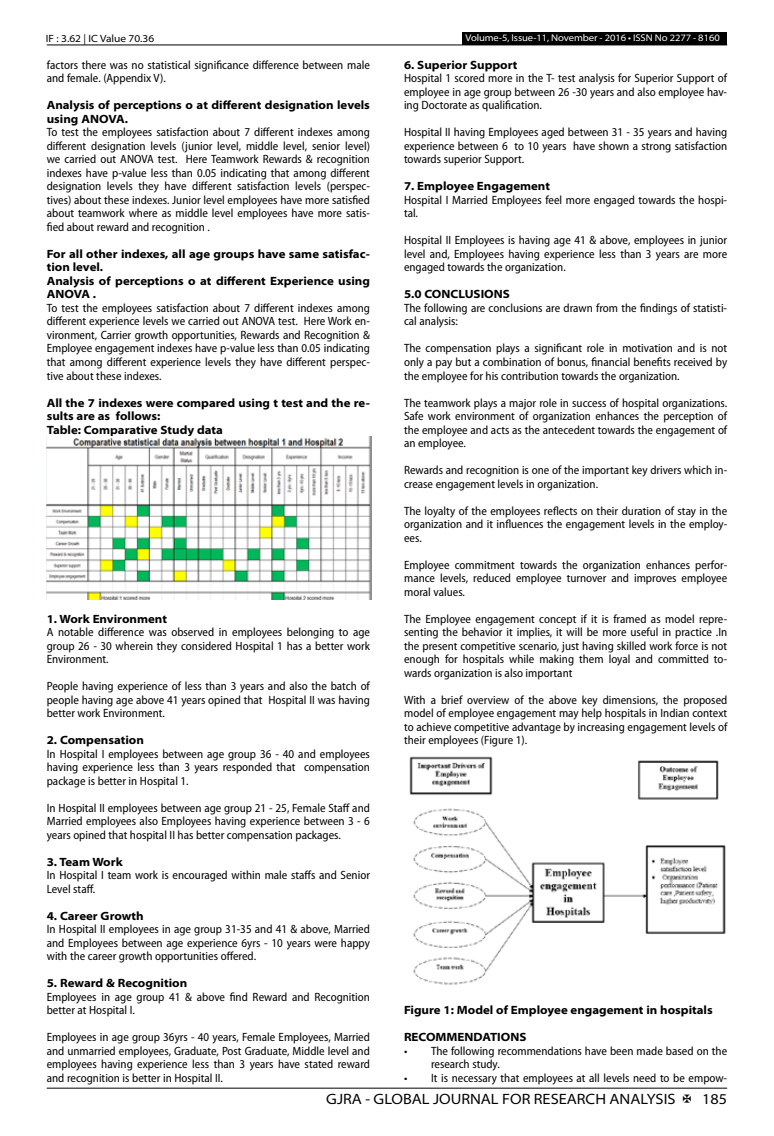
<style>
.page{position:relative;width:774px;height:1136px;background:#fff}
.page>*{position:absolute;margin:0;border:0;box-sizing:border-box;transform-origin:0 0}
.t1{font:semi-expanded 15px "Myriad Pro";color:#000}
.t2{font:semi-condensed 12px/13.5px "Myriad Pro";color:#000;text-align:justify}
.t3{font:700 semi-expanded 12px/13.5px "Myriad Pro";color:#000}
.t4{font:semi-expanded 10.5px "Myriad Pro";color:#000}
.t5{font:semi-expanded 9.75px "Myriad Pro";letter-spacing:-.01em;color:#fff}
</style>
<div class="page">
<hr style="left:47px;top:1087px;width:680px;height:1px;background:#000">
<div style="left:462px;top:32px;width:265px;height:13px;background:#000"></div>
<hr style="left:47px;top:45px;width:680px;height:1px;background:#000">
<img style="left:47px;top:436px;width:324px;height:164px">
<img style="left:409px;top:756px;width:317px;height:229px">
<p class="t4" style="left:46px;top:32px;width:110px">IF : 3.62 | IC Value 70.36</p>
<p class="t2" style="left:47px;top:58px;width:325px">factors there was no statistical significance difference between male and female. (Appendix V).</p>
<p class="t3" style="left:47px;top:99px;width:325px">Analysis of perceptions o at different designation levels using ANOVA.</p>
<p class="t2" style="left:47px;top:126px;width:325px">To test the employees satisfaction about 7 different indexes among different designation levels (junior level, middle level, senior level) we carried out ANOVA test. Here Teamwork Rewards &amp; recognition indexes have p-value less than 0.05 indicating that among different designation levels they have different satisfaction levels (perspec&shy;tives) about these indexes. Junior level employees have more satisfied about teamwork where as middle level employees have more satis&shy;fied about reward and recognition .</p>
<p class="t3" style="left:47px;top:247px;width:325px">For all other indexes, all age groups have same satisfac&shy;tion level.<br>Analysis of perceptions o at different Experience using ANOVA .</p>
<p class="t2" style="left:47px;top:301px;width:325px">To test the employees satisfaction about 7 different indexes among different experience levels we carried out ANOVA test. Here Work en&shy;vironment, Carrier growth opportunities, Rewards and Recognition &amp; Employee engagement indexes have p-value less than 0.05 indicating that among different experience levels they have different perspec&shy;tive about these indexes.</p>
<p class="t3" style="left:47px;top:396px;width:325px">All the 7 indexes were compared using t test and the re&shy;sults are as follows:<br>Table: Comparative Study data</p>
<p class="t3" style="left:47px;top:612px;width:122px">1. Work Environment</p>
<p class="t2" style="left:47px;top:625px;width:325px">A notable difference was observed in employees belonging to age group 26 - 30 wherein they considered Hospital 1 has a better work Environment.</p>
<p class="t2" style="left:47px;top:679px;width:325px">People having experience of less than 3 years and also the batch of people having age above 41 years opined that Hospital II was having better work Environment.</p>
<p class="t3" style="left:47px;top:733px;width:99px">2. Compensation</p>
<p class="t2" style="left:47px;top:747px;width:325px">In Hospital I employees between age group 36 - 40 and employees having experience less than 3 years responded that compensation package is better in Hospital 1.</p>
<p class="t2" style="left:47px;top:801px;width:325px">In Hospital II employees between age group 21 - 25, Female Staff and Married employees also Employees having experience between 3 - 6 years opined that hospital II has better compensation packages.</p>
<p class="t3" style="left:47px;top:855px;width:77px">3. Team Work</p>
<p class="t2" style="left:47px;top:868px;width:325px">In Hospital I team work is encouraged within male staffs and Senior<br>Level staff.</p>
<p class="t3" style="left:47px;top:909px;width:98px">4. Career Growth</p>
<p class="t2" style="left:47px;top:922px;width:325px">In Hospital II employees in age group 31-35 and 41 &amp; above, Married and Employees between age experience 6yrs - 10 years were happy with the career growth opportunities offered.</p>
<p class="t3" style="left:47px;top:976px;width:142px">5. Reward &amp; Recognition</p>
<p class="t2" style="left:47px;top:990px;width:325px">Employees in age group 41 &amp; above find Reward and Recognition better at Hospital I.</p>
<p class="t2" style="left:47px;top:1030px;width:325px">Employees in age group 36yrs - 40 years, Female Employees, Married and unmarried employees, Graduate, Post Graduate, Middle level and employees having experience less than 3 years have stated reward and recognition is better in Hospital II.</p>
<p class="t5" style="left:465px;top:32px;width:256px">Volume-5, Issue-11, November - 2016 • ISSN No 2277 - 8160</p>
<p class="t3" style="left:404px;top:58px;width:115px">6. Superior Support</p>
<p class="t2" style="left:404px;top:72px;width:325px">Hospital 1 scored more in the T- test analysis for Superior Support of employee in age group between 26 -30 years and also employee hav&shy;ing Doctorate as qualification.</p>
<p class="t2" style="left:404px;top:126px;width:325px">Hospital II having Employees aged between 31 - 35 years and having experience between 6 to 10 years have shown a strong satisfaction towards superior Support.</p>
<p class="t3" style="left:404px;top:180px;width:147px">7. Employee Engagement</p>
<p class="t2" style="left:404px;top:193px;width:325px">Hospital I Married Employees feel more engaged towards the hospi&shy;tal.</p>
<p class="t2" style="left:404px;top:234px;width:325px">Hospital II Employees is having age 41 &amp; above, employees in junior level and, Employees having experience less than 3 years are more engaged towards the organization.</p>
<p class="t3" style="left:404px;top:288px;width:107px">5.0 CONCLUSIONS</p>
<p class="t2" style="left:404px;top:301px;width:325px">The following are conclusions are drawn from the findings of statisti&shy;cal analysis:</p>
<p class="t2" style="left:404px;top:342px;width:325px">The compensation plays a significant role in motivation and is not only a pay but a combination of bonus, financial benefits received by the employee for his contribution towards the organization.</p>
<p class="t2" style="left:404px;top:396px;width:325px">The teamwork plays a major role in success of hospital organizations.<br>Safe work environment of organization enhances the perception of the employee and acts as the antecedent towards the engagement of an employee.</p>
<p class="t2" style="left:404px;top:463px;width:325px">Rewards and recognition is one of the important key drivers which in&shy;crease engagement levels in organization.</p>
<p class="t2" style="left:404px;top:504px;width:325px">The loyalty of the employees reflects on their duration of stay in the organization and it influences the engagement levels in the employ&shy;ees.</p>
<p class="t2" style="left:404px;top:558px;width:325px">Employee commitment towards the organization enhances perfor&shy;mance levels, reduced employee turnover and improves employee moral values.</p>
<p class="t2" style="left:404px;top:612px;width:325px">The Employee engagement concept if it is framed as model repre&shy;senting the behavior it implies, it will be more useful in practice .In the present competitive scenario, just having skilled work force is not enough for hospitals while making them loyal and committed to&shy;wards organization is also important</p>
<p class="t2" style="left:404px;top:693px;width:325px">With a brief overview of the above key dimensions, the proposed model of employee engagement may help hospitals in Indian context to achieve competitive advantage by increasing engagement levels of their employees (Figure 1).</p>
<p class="t3" style="left:404px;top:1003px;width:310px">Figure 1: Model of Employee engagement in hospitals</p>
<p class="t3" style="left:404px;top:1030px;width:124px">RECOMMENDATIONS</p>
<p class="t2" style="left:431px;top:1044px;width:298px;text-indent:-27px">• The following recommendations have been made based on the research study.</p>
<p class="t2" style="left:404px;top:1071px;width:325px">• It is necessary that employees at all levels need to be empow-</p>
<p class="t1" style="left:326px;top:1090px;width:351px">GJRA - GLOBAL JOURNAL FOR RESEARCH ANALYSIS</p>
<p class="t1" style="left:702px;top:1090px;width:27px">185</p>
</div>
